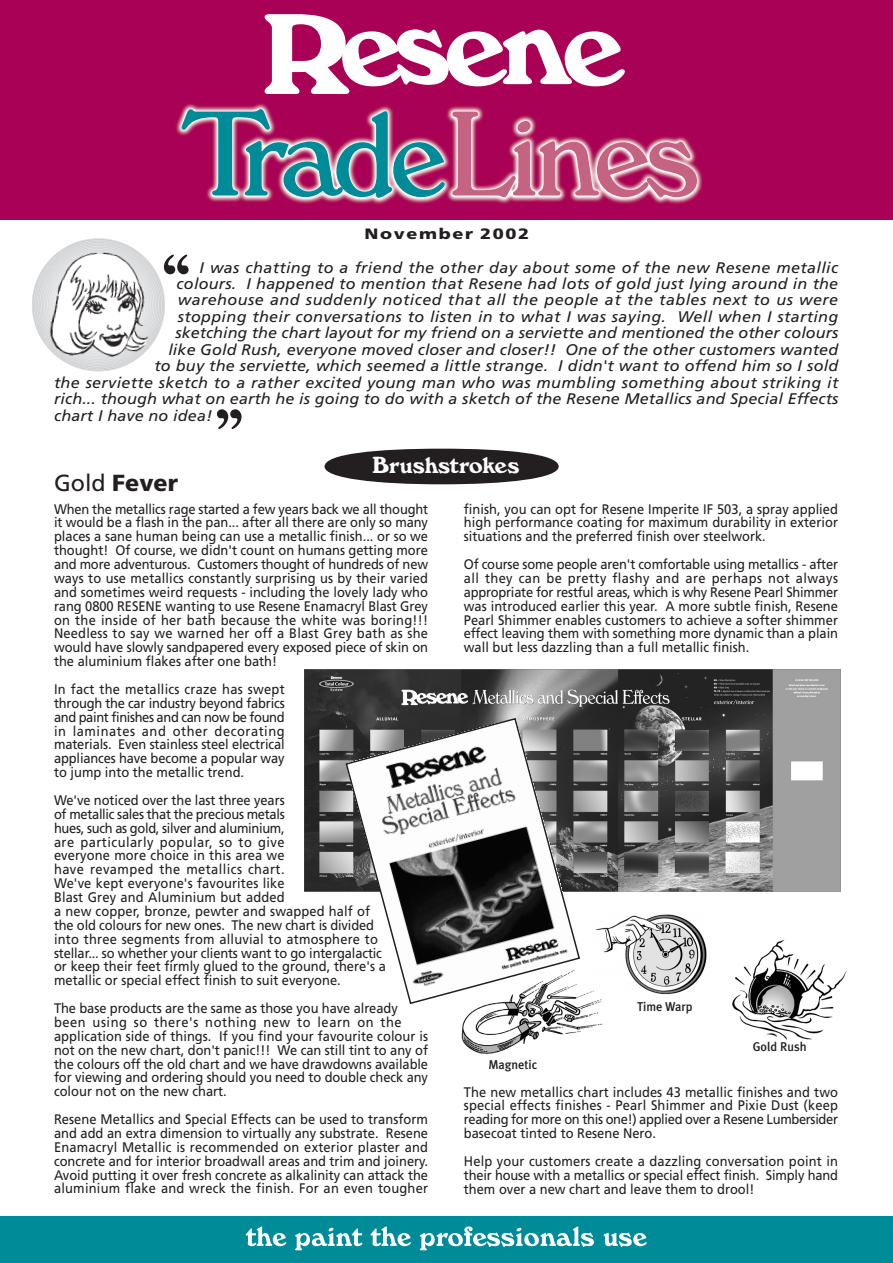
<style>
.page{position:relative;width:893px;height:1263px;background:#fff}
.page>*{position:absolute;margin:0;border:0;box-sizing:border-box;transform-origin:0 0}
.t1{font:24px "Windsor Bold DTC";color:#fff}
.t2{font:900 23.25px "Frutiger";color:#231f20}
.t3{font:italic 15.3px "Frutiger";letter-spacing:.015em;color:#231f20;scale:1.05 1}
.t4{font:900 15px "Frutiger";letter-spacing:.09em;color:#231f20;scale:1.2 1}
.t5{font:13.8px/13.8px "Frutiger";color:#231f20;text-align:justify;scale:.93 1}
.t6{font:500 12.75px "Meta Plus";color:#231f20}
.s1{font-weight:400}
</style>
<div class="page">
<img style="left:461px;top:990px;width:142px;height:64px">
<img style="left:732px;top:939px;width:115px;height:101px">
<div style="left:324px;top:449px;width:234px;height:35px;background:#231f20;border-radius:50%"></div>
<div style="left:0;top:0;width:892px;height:219px;background:#a90156"></div>
<svg style="left:264px;top:14px;width:361px;height:80px"></svg>
<img style="left:176px;top:104px;width:526px;height:100px">
<svg style="left:181px;top:108px;width:264px;height:91px"></svg>
<svg style="left:451px;top:111px;width:246px;height:87px"></svg>
<div style="left:0;top:1216px;width:892px;height:47px;background:#008b98"></div>
<svg style="left:217px;top:409px;width:24px;height:20px"></svg>
<svg style="left:32px;top:238px;width:156px;height:96px"></svg>
<img style="left:39px;top:241px;width:126px;height:130px">
<svg style="left:246px;top:1226px;width:40px;height:20px"></svg>
<svg style="left:295px;top:1228px;width:67px;height:22px"></svg>
<svg style="left:370px;top:1226px;width:41px;height:20px"></svg>
<svg style="left:420px;top:1226px;width:174px;height:24px"></svg>
<svg style="left:603px;top:1233px;width:43px;height:14px"></svg>
<img style="left:304px;top:669px;width:536px;height:222px">
<svg style="left:344px;top:717px;width:237px;height:288px"></svg>
<img style="left:594px;top:914px;width:113px;height:82px">
<p class="t4" style="left:364px;top:228px;width:139px">November 2002</p>
<p class="t3" style="left:199px;top:261px;width:610px">I was chatting to a friend the other day about some of the new Resene metallic</p>
<p class="t3" style="left:176px;top:277px;width:631px">colours. I happened to mention that Resene had lots of gold just lying around in the</p>
<p class="t3" style="left:178px;top:294px;width:630px">warehouse and suddenly noticed that all the people at the tables next to us were</p>
<p class="t3" style="left:178px;top:310px;width:630px">stopping their conversations to listen in to what I was saying. Well when I starting</p>
<p class="t3" style="left:175px;top:327px;width:633px">sketching the chart layout for my friend on a serviette and mentioned the other colours</p>
<p class="t3" style="left:168px;top:343px;width:639px">like Gold Rush, everyone moved closer and closer!! One of the other customers wanted</p>
<p class="t3" style="left:154px;top:360px;width:653px">to buy the serviette, which seemed a little strange. I didn't want to offend him so I sold</p>
<p class="t3" style="left:54px;top:376px;width:748px">the serviette sketch to a rather excited young man who was mumbling something about striking it</p>
<p class="t3" style="left:54px;top:393px;width:748px">rich... though what on earth he is going to do with a sketch of the Resene Metallics and Special Effects</p>
<p class="t3" style="left:54px;top:409px;width:152px">chart I have no idea!</p>
<h1 class="t1" style="left:372px;top:456px;width:149px">Brushstrokes</h1>
<p class="t5" style="left:54px;top:503px;width:404px">When the metallics rage started a few years back we all thought it would be a flash in the pan... after all there are only so many places a sane human being can use a metallic finish... or so we thought! Of course, we didn't count on humans getting more and more adventurous. Customers thought of hundreds of new ways to use metallics constantly surprising us by their varied and sometimes weird requests - including the lovely lady who rang 0800 RESENE wanting to use Resene Enamacryl Blast Grey on the inside of her bath because the white was boring!!!<br>Needless to say we warned her off a Blast Grey bath as she would have slowly sandpapered every exposed piece of skin on the aluminium flakes after one bath!</p>
<p class="t5" style="left:54px;top:683px;width:249px">In fact the metallics craze has swept through the car industry beyond fabrics and paint finishes and can now be found in laminates and other decorating materials. Even stainless steel electrical appliances have become a popular way to jump into the metallic trend.</p>
<p class="t5" style="left:54px;top:794px;width:358px;text-align:left">We've noticed over the last three years<br>of metallic sales that the precious metals<br>hues, such as gold, silver and aluminium,<br>are particularly popular, so to give<br>everyone more choice in this area we<br>have revamped the metallics chart.<br>We've kept everyone's favourites like<br>Blast Grey and Aluminium but added<br>a new copper, bronze, pewter and swapped half of the old colours for new ones. The new chart is divided into three segments from alluvial to atmosphere to stellar... so whether your clients want to go intergalactic or keep their feet firmly glued to the ground, there's a metallic or special effect finish to suit everyone.</p>
<p class="t5" style="left:54px;top:1002px;width:404px;text-align:left">The base products are the same as those you have already been using so there's nothing new to learn on the application side of things. If you find your favourite colour is not on the new chart, don't panic!!! We can still tint to any of the colours off the old chart and we have drawdowns available for viewing and ordering should you need to double check any colour not on the new chart.</p>
<p class="t5" style="left:54px;top:1113px;width:404px">Resene Metallics and Special Effects can be used to transform and add an extra dimension to virtually any substrate. Resene Enamacryl Metallic is recommended on exterior plaster and concrete and for interior broadwall areas and trim and joinery.<br>Avoid putting it over fresh concrete as alkalinity can attack the aluminium flake and wreck the finish. For an even tougher</p>
<h2 class="t2" style="left:54px;top:473px;width:125px"><span class="s1">Gold</span> Fever</h2>
<p class="t5" style="left:464px;top:503px;width:404px">finish, you can opt for Resene Imperite IF 503, a spray applied high performance coating for maximum durability in exterior situations and the preferred finish over steelwork.</p>
<p class="t5" style="left:464px;top:558px;width:404px">Of course some people aren't comfortable using metallics - after all they can be pretty flashy and are perhaps not always appropriate for restful areas, which is why Resene Pearl Shimmer was introduced earlier this year. A more subtle finish, Resene Pearl Shimmer enables customers to achieve a softer shimmer effect leaving them with something more dynamic than a plain wall but less dazzling than a full metallic finish.</p>
<p class="t6" style="left:637px;top:1002px;width:57px">Time Warp</p>
<p class="t6" style="left:752px;top:1043px;width:55px">Gold Rush</p>
<p class="t6" style="left:488px;top:1061px;width:50px">Magnetic</p>
<p class="t5" style="left:464px;top:1086px;width:404px">The new metallics chart includes 43 metallic finishes and two special effects finishes - Pearl Shimmer and Pixie Dust (keep reading for more on this one!) applied over a Resene Lumbersider basecoat tinted to Resene Nero.</p>
<p class="t5" style="left:464px;top:1155px;width:404px">Help your customers create a dazzling conversation point in their house with a metallics or special effect finish. Simply hand them over a new chart and leave them to drool!</p>
</div>
